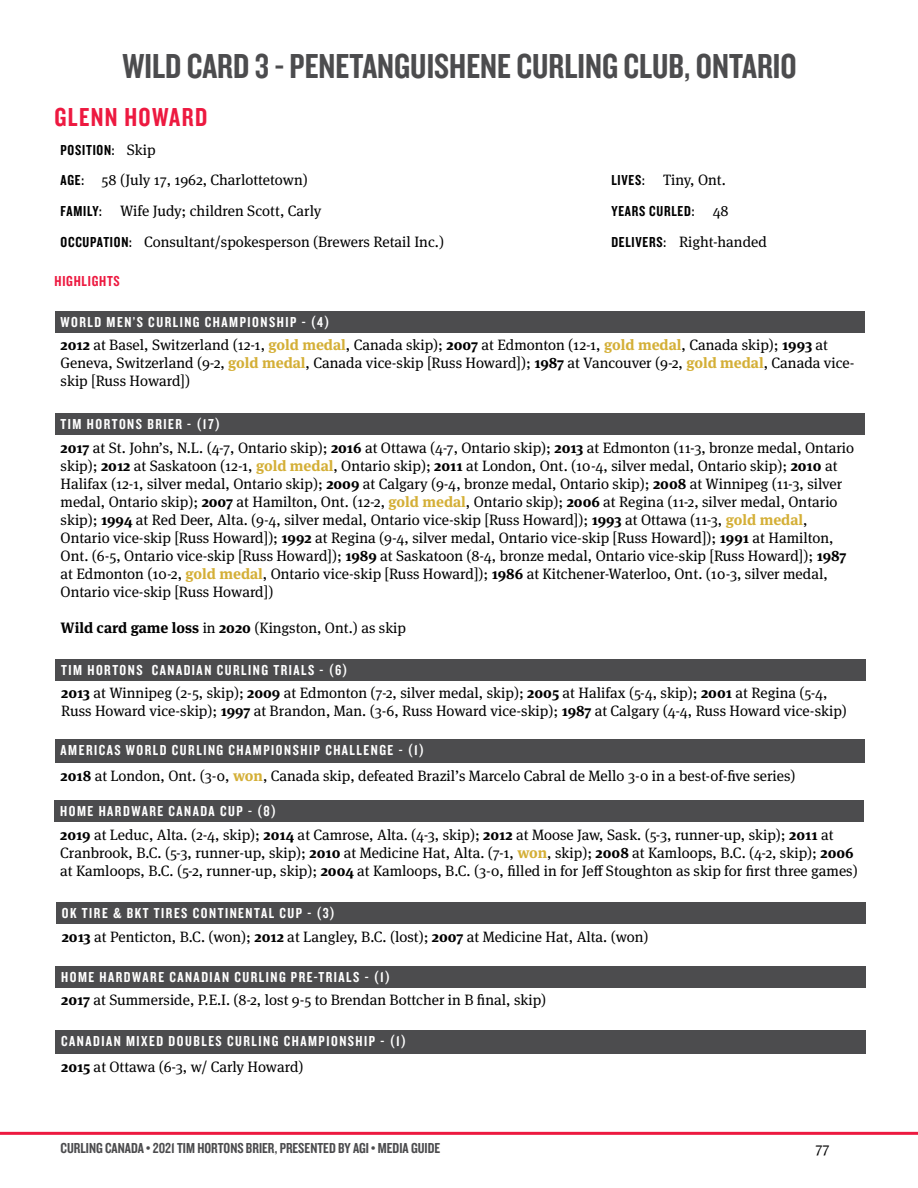
<style>
.page{position:relative;width:918px;height:1188px;background:#fff}
.page>*{position:absolute;margin:0;border:0;box-sizing:border-box;transform-origin:0 0}
.t1{font:36px "Knockout HTF49 Liteweight";color:#4c4c4e}
.t2{font:27px "Knockout HTF49 Liteweight";letter-spacing:.05em;color:#ed1940}
.t3{font:15px/18px "Meta Serif Pro";color:#000}
.t4{font:15px "Knockout HTF49 Liteweight";letter-spacing:.1em;color:#fff}
.t5{font:15px "Knockout HTF49 Liteweight";color:#4c4c4e}
.t6{font:15px "Knockout HTF49 Liteweight";letter-spacing:.05em;color:#000}
.t7{font:15px "Knockout HTF49 Liteweight";letter-spacing:.05em;color:#ed1940}
.s1{font-family:"Meta Serif Pro"}
.s2{font-family:"Knockout HTF49 Liteweight"}
.s3{font-weight:700}
.s4{font-weight:700;color:#d4af37}
</style>
<div class="page">
<hr style="left:0;top:1132px;width:918px;height:3px;background:#ed1940">
<div style="left:55px;top:311px;width:810px;height:22px;background:#4c4c4e"></div>
<div style="left:55px;top:413px;width:810px;height:22px;background:#4c4c4e"></div>
<div style="left:55px;top:659px;width:810px;height:22px;background:#4c4c4e"></div>
<div style="left:55px;top:966px;width:810px;height:22px;background:#4c4c4e"></div>
<div style="left:54px;top:800px;width:810px;height:22px;background:#4c4c4e"></div>
<div style="left:56px;top:902px;width:810px;height:22px;background:#4c4c4e"></div>
<div style="left:55px;top:1030px;width:810px;height:24px;background:#4c4c4e"></div>
<div style="left:55px;top:739px;width:810px;height:24px;background:#4c4c4e"></div>
<h1 class="t1" style="left:123px;top:48px;width:676px">WILD CARD 3 - PENETANGUISHENE CURLING CLUB, ONTARIO</h1>
<h2 class="t2" style="left:55px;top:103px;width:154px">GLENN HOWARD</h2>
<p class="t6" style="left:61px;top:142px;width:96px">POSITION: <span class="s1">Skip</span></p>
<p class="t3" style="left:61px;top:170px;width:249px"><span class="s2">AGE:</span> 58 (July 17, 1962, Charlottetown)</p>
<p class="t3" style="left:611px;top:170px;width:116px"><span class="s2">LIVES:</span> Tiny, Ont.</p>
<p class="t3" style="left:61px;top:201px;width:262px"><span class="s2">FAMILY:</span> Wife Judy; children Scott, Carly</p>
<p class="t6" style="left:611px;top:203px;width:119px">YEARS CURLED: <span class="s1">48</span></p>
<p class="t3" style="left:61px;top:232px;width:385px"><span class="s2">OCCUPATION:</span> Consultant/spokesperson (Brewers Retail Inc.)</p>
<p class="t3" style="left:611px;top:232px;width:157px"><span class="s2">DELIVERS:</span> Right-handed</p>
<p class="t7" style="left:55px;top:273px;width:67px">HIGHLIGHTS</p>
<p class="t4" style="left:61px;top:314px;width:270px">WORLD MEN’S CURLING CHAMPIONSHIP - (4)</p>
<p class="t3" style="left:61px;top:336px;width:795px"><span class="s3">2012</span> at Basel, Switzerland (12-1, <span class="s4">gold medal</span>, Canada skip); <span class="s3">2007</span> at Edmonton (12-1, <span class="s4">gold medal</span>, Canada skip); <span class="s3">1993</span> at<br>Geneva, Switzerland (9-2, <span class="s4">gold medal</span>, Canada vice-skip [Russ Howard]); <span class="s3">1987</span> at Vancouver (9-2, <span class="s4">gold medal</span>, Canada vice&shy;skip [Russ Howard])</p>
<p class="t4" style="left:61px;top:416px;width:161px">TIM HORTONS BRIER - (17)</p>
<p class="t3" style="left:61px;top:438px;width:795px"><span class="s3">2017</span> at St. John’s, N.L. (4-7, Ontario skip); <span class="s3">2016</span> at Ottawa (4-7, Ontario skip); <span class="s3">2013</span> at Edmonton (11-3, bronze medal, Ontario skip); <span class="s3">2012</span> at Saskatoon (12-1, <span class="s4">gold medal</span>, Ontario skip); <span class="s3">2011</span> at London, Ont. (10-4, silver medal, Ontario skip); <span class="s3">2010</span> at Halifax (12-1, silver medal, Ontario skip); <span class="s3">2009</span> at Calgary (9-4, bronze medal, Ontario skip); <span class="s3">2008</span> at Winnipeg (11-3, silver medal, Ontario skip); <span class="s3">2007</span> at Hamilton, Ont. (12-2, <span class="s4">gold medal</span>, Ontario skip); <span class="s3">2006</span> at Regina (11-2, silver medal, Ontario skip); <span class="s3">1994</span> at Red Deer, Alta. (9-4, silver medal, Ontario vice-skip [Russ Howard]); <span class="s3">1993</span> at Ottawa (11-3, <span class="s4">gold medal</span>, Ontario vice-skip [Russ Howard]); <span class="s3">1992</span> at Regina (9-4, silver medal, Ontario vice-skip [Russ Howard]); <span class="s3">1991</span> at Hamilton, Ont. (6-5, Ontario vice-skip [Russ Howard]); <span class="s3">1989</span> at Saskatoon (8-4, bronze medal, Ontario vice-skip [Russ Howard]); <span class="s3">1987 </span>at Edmonton (10-2, <span class="s4">gold medal</span>, Ontario vice-skip [Russ Howard]); <span class="s3">1986</span> at Kitchener-Waterloo, Ont. (10-3, silver medal, Ontario vice-skip [Russ Howard])</p>
<p class="t3" style="left:61px;top:618px;width:347px"><span class="s3">Wild card game loss</span> in <span class="s3">2020</span> (Kingston, Ont.) as skip</p>
<p class="t4" style="left:61px;top:662px;width:288px">TIM HORTONS CANADIAN CURLING TRIALS - (6)</p>
<p class="t3" style="left:61px;top:683px;width:787px"><span class="s3">2013</span> at Winnipeg (2-5, skip); <span class="s3">2009</span> at Edmonton (7-2, silver medal, skip); <span class="s3">2005</span> at Halifax (5-4, skip); <span class="s3">2001</span> at Regina (5-4,<br>Russ Howard vice-skip); <span class="s3">1997</span> at Brandon, Man. (3-6, Russ Howard vice-skip); <span class="s3">1987</span> at Calgary (4-4, Russ Howard vice-skip)</p>
<p class="t4" style="left:61px;top:743px;width:365px">AMERICAS WORLD CURLING CHAMPIONSHIP CHALLENGE - (1)</p>
<p class="t3" style="left:61px;top:766px;width:737px"><span class="s3">2018</span> at London, Ont. (3-0, <span class="s4">won</span>, Canada skip, defeated Brazil’s Marcelo Cabral de Mello 3-0 in a best-of-five series)</p>
<p class="t4" style="left:60px;top:804px;width:217px">HOME HARDWARE CANADA CUP - (8)</p>
<p class="t3" style="left:60px;top:825px;width:799px"><span class="s3">2019</span> at Leduc, Alta. (2-4, skip); <span class="s3">2014</span> at Camrose, Alta. (4-3, skip); <span class="s3">2012</span> at Moose Jaw, Sask. (5-3, runner-up, skip); <span class="s3">2011</span> at<br>Cranbrook, B.C. (5-3, runner-up, skip); <span class="s3">2010</span> at Medicine Hat, Alta. (7-1, <span class="s4">won</span>, skip); <span class="s3">2008</span> at Kamloops, B.C. (4-2, skip); <span class="s3">2006 </span>at Kamloops, B.C. (5-2, runner-up, skip); <span class="s3">2004</span> at Kamloops, B.C. (3-0, filled in for Jeff Stoughton as skip for first three games)</p>
<p class="t4" style="left:62px;top:906px;width:275px">OK TIRE &amp; BKT TIRES CONTINENTAL CUP - (3)</p>
<p class="t3" style="left:62px;top:927px;width:588px"><span class="s3">2013</span> at Penticton, B.C. (won); <span class="s3">2012</span> at Langley, B.C. (lost); <span class="s3">2007</span> at Medicine Hat, Alta. (won)</p>
<p class="t4" style="left:61px;top:969px;width:331px">HOME HARDWARE CANADIAN CURLING PRE-TRIALS - (1)</p>
<p class="t3" style="left:61px;top:990px;width:487px"><span class="s3">2017</span> at Summerside, P.E.I. (8-2, lost 9-5 to Brendan Bottcher in B final, skip)</p>
<p class="t4" style="left:61px;top:1034px;width:347px">CANADIAN MIXED DOUBLES CURLING CHAMPIONSHIP - (1)</p>
<p class="t3" style="left:61px;top:1057px;width:244px"><span class="s3">2015</span> at Ottawa (6-3, w/ Carly Howard)</p>
<p class="t5" style="left:60px;top:1141px;width:381px">CURLING CANADA • 2021 TIM HORTONS BRIER, PRESENTED BY AGI • MEDIA GUIDE</p>
<p class="t3" style="left:815px;top:1138px;width:16px">77</p>
</div>
